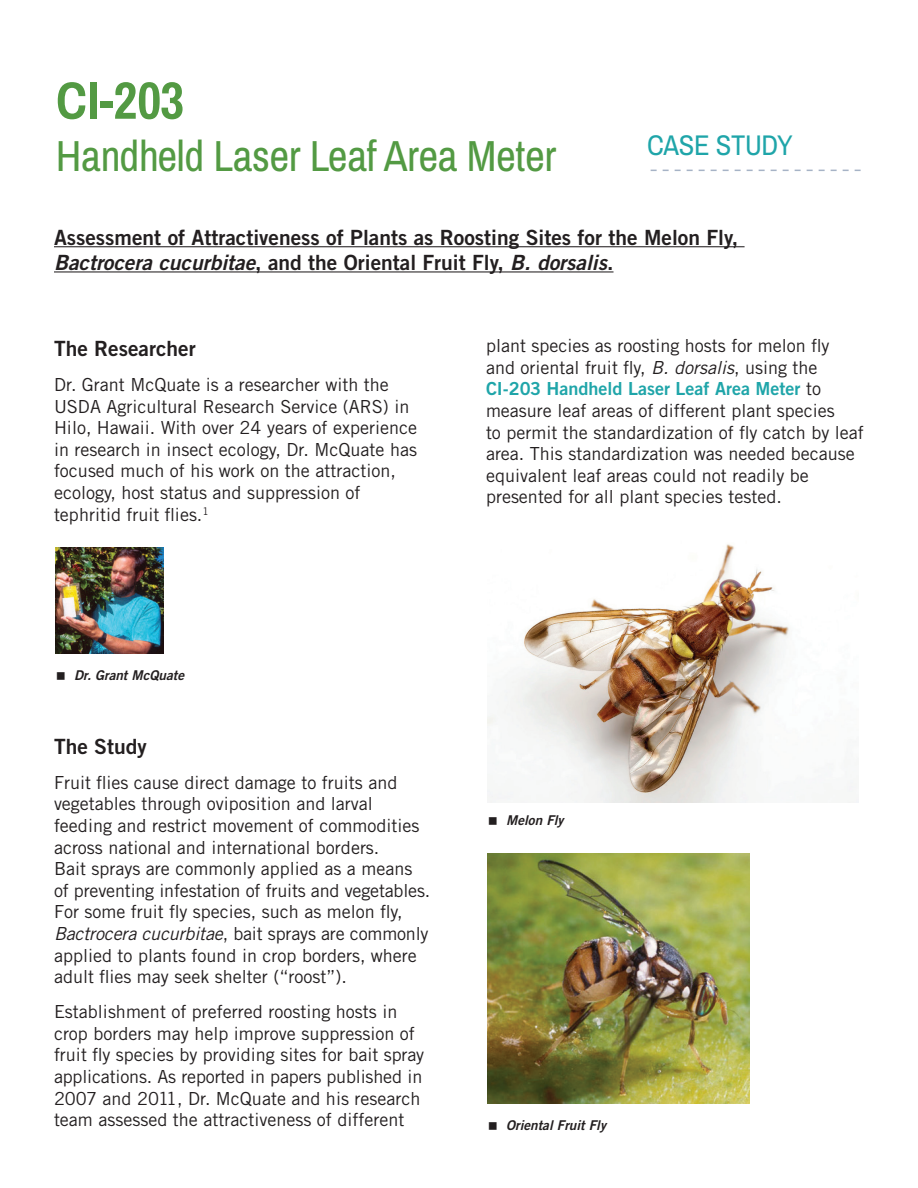
<style>
.page{position:relative;width:918px;height:1188px;background:#fff}
.page>*{position:absolute;margin:0;border:0;box-sizing:border-box;transform-origin:0 0}
.t1{font:700 52.5px "Archivo Narrow";color:#539a43}
.t2{font:43.5px "Archivo Narrow";letter-spacing:-.01em;color:#539a43}
.t3{font:28.5px "Archivo Narrow";letter-spacing:-.01em;color:#1fa5a9}
.t4{font:21px "Trade Gothic LT Std Bd 2";color:#231f20}
.t5{font:21px "Trade Gothic LT Std Bd 2 Obl";color:#231f20}
.t6{font:18px/21.6px "Trade Gothic LT Std";color:#231f20}
.t7{font:18px "Trade Gothic LT Std Bd 2";color:#1fa5a9}
.t8{font:13.5px "Trade Gothic LT Std Bd 2 Obl";color:#231f20}
.s1{font-family:"Trade Gothic LT Std Bd 2"}
.s2{font-style:italic}
.s3{font-family:"Trade Gothic LT Std";color:#231f20}
</style>
<div class="page">
<hr style="left:54px;top:246px;width:691px;height:1px;background:#231f20">
<hr style="left:54px;top:271px;width:560px;height:1px;background:#231f20">
<img style="left:487px;top:544px;width:372px;height:258px">
<img style="left:487px;top:853px;width:263px;height:251px">
<img style="left:56px;top:548px;width:108px;height:106px">
<h1 class="t1" style="left:56px;top:68px;width:130px">CI-203</h1>
<h2 class="t2" style="left:56px;top:130px;width:502px">Handheld Laser Leaf Area Meter</h2>
<h3 class="t3" style="left:647px;top:127px;width:147px">CASE STUDY</h3>
<p class="t4" style="left:54px;top:224px;width:686px">Assessment of Attractiveness of Plants as Roosting Sites for the Melon Fly,</p>
<p class="t5" style="left:54px;top:249px;width:561px">Bactrocera cucurbitae<span class="s1">, and the Oriental Fruit Fly,</span> B. dorsalis<span class="s1">.</span></p>
<p class="t4" style="left:54px;top:335px;width:143px">The Researcher</p>
<p class="t6" style="left:54px;top:373px;width:365px">Dr. Grant McQuate is a researcher with the USDA Agricultural Research Service (ARS) in Hilo, Hawaii. With over 24 years of experience in research in insect ecology, Dr. McQuate has focused much of his work on the attraction, ecology, host status and suppression of tephritid fruit flies.<sup>1</sup></p>
<p class="t6" style="left:486px;top:335px;width:345px">plant species as roosting hosts for melon fly and oriental fruit fly, <span class="s2">B. dorsalis</span>, using the</p>
<p class="t7" style="left:486px;top:378px;width:337px">CI-203 Handheld Laser Leaf Area Meter <span class="s3">to</span></p>
<p class="t6" style="left:486px;top:400px;width:379px">measure leaf areas of different plant species<br>to permit the standardization of fly catch by leaf area. This standardization was needed because equivalent leaf areas could not readily be presented for all plant species tested.</p>
<p class="t8" style="left:74px;top:667px;width:111px">Dr. Grant McQuate</p>
<p class="t4" style="left:54px;top:733px;width:94px">The Study</p>
<p class="t6" style="left:54px;top:771px;width:378px">Fruit flies cause direct damage to fruits and vegetables through oviposition and larval feeding and restrict movement of commodities across national and international borders.<br>Bait sprays are commonly applied as a means of preventing infestation of fruits and vegetables.<br>For some fruit fly species, such as melon fly, <span class="s2">Bactrocera cucurbitae</span>, bait sprays are commonly applied to plants found in crop borders, where adult flies may seek shelter (“roost”).</p>
<p class="t6" style="left:54px;top:1001px;width:372px">Establishment of preferred roosting hosts in crop borders may help improve suppression of fruit fly species by providing sites for bait spray applications. As reported in papers published in 2007 and 2011, Dr. McQuate and his research team assessed the attractiveness of different</p>
<p class="t8" style="left:506px;top:812px;width:59px">Melon Fly</p>
<p class="t8" style="left:506px;top:1117px;width:101px">Oriental Fruit Fly</p>
</div>
